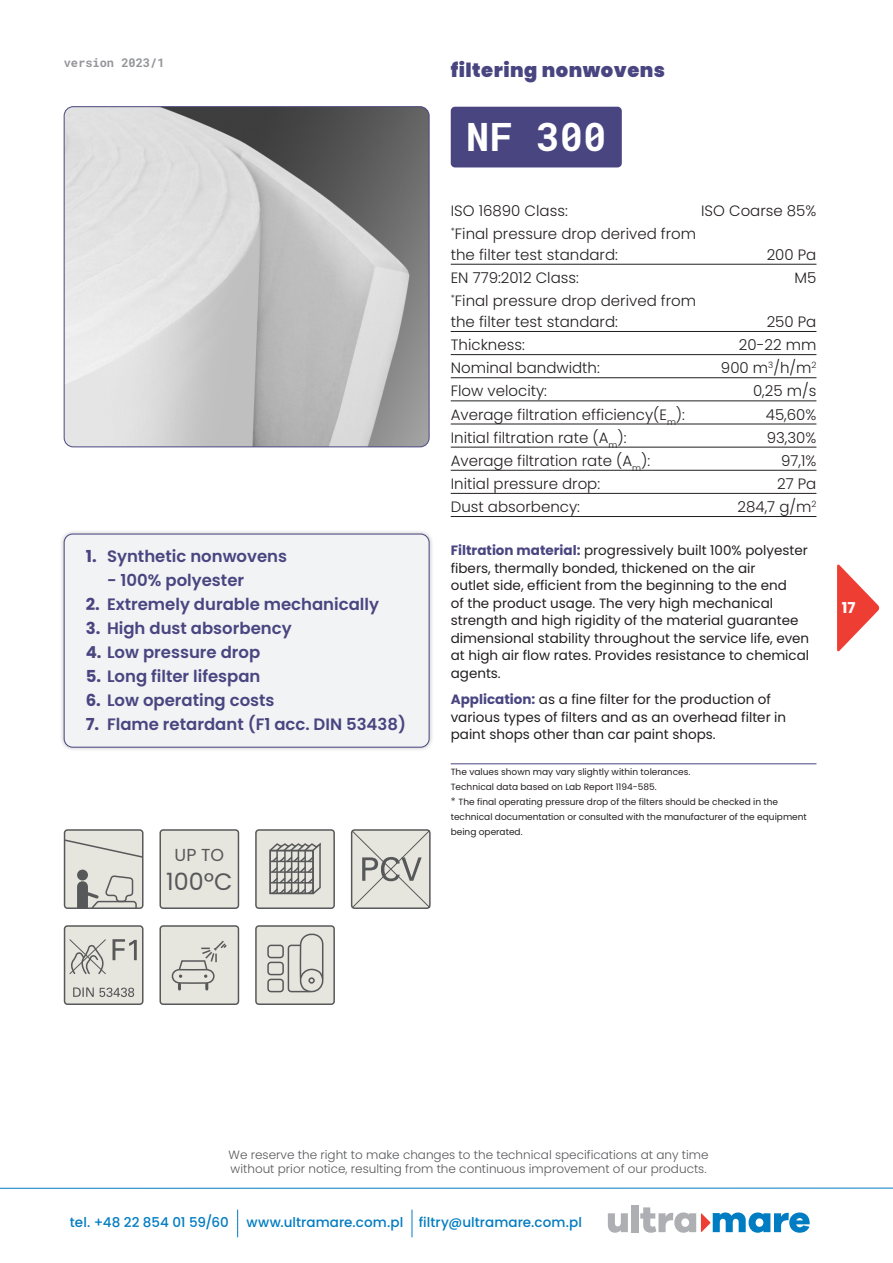
<style>
.page{position:relative;width:893px;height:1263px;background:#fff}
.page>*{position:absolute;margin:0;border:0;box-sizing:border-box;transform-origin:0 0}
.product_name{font:700 39px "Roboto Mono";color:#fff}
.t1{font:23.85px "Poppins";color:#57585a}
.t2{font:900 19.5px "Poppins";letter-spacing:.025em;color:#494581}
.t3{font:17.4px "Poppins";color:#57585a}
.t4{font:600 16.5px "Poppins";color:#494581}
.dane{font:300 15px/21px "Poppins";color:#231f20}
.dane_bez_linii{font:300 15px "Poppins";color:#231f20}
.t5{font:700 15px "Poppins";color:#fff}
.text{font:13.5px/17.5px "Poppins";color:#231f20}
.t6{font:500 13.5px "Poppins";letter-spacing:.005em;color:#007cc2}
.t7{font:300 12px/14.4px "Poppins";color:#57585a}
.t8{font:700 12px "Roboto Mono";color:#939598}
.adnotacja{font:9px/15px "Poppins";color:#231f20}
.s1{font-weight:700}
.s2{font-weight:700;color:#494581}
.s3{font-weight:300;font-size:10.5px}
</style>
<div class="page">
<svg style="left:837px;top:564px;width:42px;height:88px"></svg>
<hr style="left:0;top:1188px;width:893px;height:1px;background:#007cc2">
<svg style="left:237px;top:1209px;width:1px;height:28px"></svg>
<svg style="left:412px;top:1209px;width:1px;height:28px"></svg>
<svg style="left:608px;top:1213px;width:20px;height:20px"></svg>
<div style="left:631px;top:1205px;width:7px;height:27px;background:#aeafb3"></div>
<svg style="left:640px;top:1207px;width:170px;height:26px"></svg>
<img style="left:64px;top:107px;width:365px;height:340px">
<div style="left:64px;top:106px;width:365px;height:341px;border:1px solid #494581;border-radius:9px"></div>
<div style="left:451px;top:107px;width:171px;height:60px;background:#494581;border-radius:4px"></div>
<div style="left:59px;top:529px;width:375px;height:223px;background:#231f20;opacity:.3"></div>
<div style="left:64px;top:534px;width:365px;height:213px;background:#f2f3f4;border-radius:9px"></div>
<div style="left:64px;top:534px;width:365px;height:213px;border:1px solid #494581;border-radius:9px"></div>
<hr style="left:451px;top:264px;width:365px;height:1px;background:#231f20">
<hr style="left:451px;top:331px;width:365px;height:1px;background:#231f20">
<hr style="left:451px;top:354px;width:365px;height:1px;background:#231f20">
<hr style="left:451px;top:377px;width:365px;height:1px;background:#231f20">
<hr style="left:451px;top:401px;width:365px;height:1px;background:#231f20">
<hr style="left:451px;top:424px;width:365px;height:1px;background:#231f20">
<hr style="left:451px;top:447px;width:365px;height:1px;background:#231f20">
<hr style="left:451px;top:470px;width:365px;height:1px;background:#231f20">
<hr style="left:451px;top:493px;width:365px;height:1px;background:#231f20">
<hr style="left:451px;top:516px;width:365px;height:1px;background:#231f20">
<hr style="left:451px;top:763px;width:365px;height:1px;background:#494581">
<div style="left:65px;top:830px;width:78px;height:78px;background:#e7e6de;border-radius:3px"></div>
<div style="left:64px;top:829px;width:80px;height:80px;border:2px solid #57585a;border-radius:3px"></div>
<svg style="left:64px;top:838px;width:80px;height:21px"></svg>
<div style="left:77px;top:869px;width:11px;height:11px;background:#57585a;border-radius:50%"></div>
<svg style="left:77px;top:874px;width:61px;height:35px"></svg>
<div style="left:160px;top:830px;width:78px;height:78px;background:#e7e6de;border-radius:3px"></div>
<div style="left:159px;top:829px;width:80px;height:80px;border:2px solid #57585a;border-radius:3px"></div>
<div style="left:256px;top:830px;width:78px;height:78px;background:#e7e6de;border-radius:3px"></div>
<div style="left:255px;top:829px;width:80px;height:80px;border:2px solid #57585a;border-radius:3px"></div>
<svg style="left:269px;top:842px;width:52px;height:53px"></svg>
<svg style="left:351px;top:829px;width:80px;height:80px;background:#cecdc7"></svg>
<div style="left:65px;top:926px;width:78px;height:78px;background:#e7e6de;border-radius:3px"></div>
<div style="left:64px;top:925px;width:80px;height:80px;border:2px solid #57585a;border-radius:3px"></div>
<svg style="left:73px;top:987px;width:61px;height:10px"></svg>
<svg style="left:69px;top:939px;width:68px;height:36px"></svg>
<div style="left:160px;top:926px;width:78px;height:78px;background:#e7e6de;border-radius:3px"></div>
<div style="left:159px;top:925px;width:80px;height:80px;border:2px solid #57585a;border-radius:3px"></div>
<svg style="left:171px;top:940px;width:56px;height:49px"></svg>
<div style="left:256px;top:926px;width:78px;height:78px;background:#e7e6de;border-radius:3px"></div>
<div style="left:255px;top:925px;width:80px;height:80px;border:2px solid #57585a;border-radius:3px"></div>
<div style="left:267px;top:979px;width:17px;height:13px;border:2px solid #57585a;border-radius:3px"></div>
<div style="left:288px;top:945px;width:25px;height:47px;border:2px solid #57585a;border-radius:3px"></div>
<svg style="left:295px;top:933px;width:29px;height:60px"></svg>
<div style="left:267px;top:945px;width:17px;height:13px;border:2px solid #57585a;border-radius:3px"></div>
<div style="left:267px;top:962px;width:17px;height:13px;border:2px solid #57585a;border-radius:3px"></div>
<div style="left:308px;top:977px;width:7px;height:7px;border:2px solid #57585a;border-radius:50%"></div>
<p class="t8" style="left:64px;top:54px;width:102px">version 2023/1</p>
<h3 class="t2" style="left:451px;top:59px;width:216px">filtering nonwovens</h3>
<p class="product_name" style="left:466px;top:109px;width:142px">NF 300</p>
<p class="dane_bez_linii" style="left:451px;top:202px;width:119px">ISO 16890 Class:</p>
<p class="dane_bez_linii" style="left:701px;top:202px;width:117px">ISO Coarse 85%</p>
<p class="dane" style="left:451px;top:223px;width:247px"><sup>*</sup>Final pressure drop derived from the filter test standard:</p>
<p class="dane" style="left:767px;top:244px;width:51px">200 Pa</p>
<p class="t4" style="left:86px;top:546px;width:203px"><span class="s1">1.</span> Synthetic nonwovens</p>
<p class="t4" style="left:107px;top:570px;width:139px">- 100% polyester</p>
<p class="t4" style="left:86px;top:594px;width:295px"><span class="s1">2.</span> Extremely durable mechanically</p>
<p class="t4" style="left:86px;top:618px;width:207px"><span class="s1">3.</span> High dust absorbency</p>
<p class="t4" style="left:86px;top:642px;width:176px"><span class="s1">4.</span> Low pressure drop</p>
<p class="t4" style="left:86px;top:666px;width:176px"><span class="s1">5.</span> Long filter lifespan</p>
<p class="t4" style="left:86px;top:690px;width:190px"><span class="s1">6.</span> Low operating costs</p>
<p class="t4" style="left:86px;top:714px;width:322px"><span class="s1">7.</span> Flame retardant (F1 acc. DIN 53438)</p>
<p class="t3" style="left:175px;top:844px;width:51px">UP TO</p>
<p class="t1" style="left:166px;top:868px;width:68px">100ºC</p>
<p class="dane_bez_linii" style="left:451px;top:269px;width:130px">EN 779:2012 Class:</p>
<p class="dane_bez_linii" style="left:794px;top:269px;width:23px">M5</p>
<p class="dane" style="left:451px;top:290px;width:247px"><sup>*</sup>Final pressure drop derived from the filter test standard:</p>
<p class="dane" style="left:767px;top:311px;width:51px">250 Pa</p>
<p class="dane" style="left:451px;top:334px;width:76px">Thickness:</p>
<p class="dane" style="left:739px;top:334px;width:79px">20-22 mm</p>
<p class="dane" style="left:451px;top:358px;width:151px">Nominal bandwidth:</p>
<p class="dane" style="left:721px;top:358px;width:97px">900 m<sup>3</sup>/h/m<sup>2</sup></p>
<p class="dane" style="left:451px;top:381px;width:98px">Flow velocity:</p>
<p class="dane" style="left:753px;top:381px;width:65px">0,25 m/s</p>
<p class="dane" style="left:451px;top:404px;width:236px">Average filtration efficiency(E<sub>m</sub>):</p>
<p class="dane" style="left:766px;top:404px;width:52px">45,60%</p>
<p class="dane" style="left:451px;top:427px;width:177px">Initial filtration rate (A<sub>m</sub>):</p>
<p class="dane" style="left:767px;top:427px;width:51px">93,30%</p>
<p class="dane" style="left:451px;top:450px;width:201px">Average filtration rate (A<sub>m</sub>):</p>
<p class="dane" style="left:781px;top:450px;width:37px">97,1%</p>
<p class="dane" style="left:451px;top:473px;width:151px">Initial pressure drop:</p>
<p class="dane" style="left:777px;top:473px;width:41px">27 Pa</p>
<p class="dane" style="left:451px;top:496px;width:131px">Dust absorbency:</p>
<p class="dane" style="left:737px;top:496px;width:80px">284,7 g/m<sup>2</sup></p>
<p class="text" style="left:451px;top:542px;width:360px"><span class="s2">Filtration material:</span> progressively built 100% polyester fibers, thermally bonded, thickened on the air<br>outlet side, efficient from the beginning to the end<br>of the product usage. The very high mechanical strength and high rigidity of the material guarantee dimensional stability throughout the service life, even at high air flow rates. Provides resistance to chemical agents.</p>
<p class="text" style="left:451px;top:691px;width:337px"><span class="s2">Application:</span> as a fine filter for the production of various types of filters and as an overhead filter in paint shops other than car paint shops.</p>
<p class="adnotacja" style="left:451px;top:765px;width:241px">The values shown may vary slightly within tolerances.</p>
<p class="adnotacja" style="left:451px;top:780px;width:207px">Technical data based on Lab Report 1194-585.</p>
<p class="adnotacja" style="left:451px;top:795px;width:358px"><span class="s3">*</span> The final operating pressure drop of the filters should be checked in the technical documentation or consulted with the manufacturer of the equipment being operated.</p>
<p class="t5" style="left:842px;top:599px;width:15px">17</p>
<p class="t7" style="left:229px;top:1148px;width:481px">We reserve the right to make changes to the technical specifications at any time without prior notice, resulting from the continuous improvement of our products.</p>
<p class="t6" style="left:70px;top:1215px;width:160px">tel. +48 22 854 01 59/60</p>
<p class="t6" style="left:246px;top:1215px;width:337px">www.ultramare.com.pl filtry@ultramare.com.pl</p>
</div>
